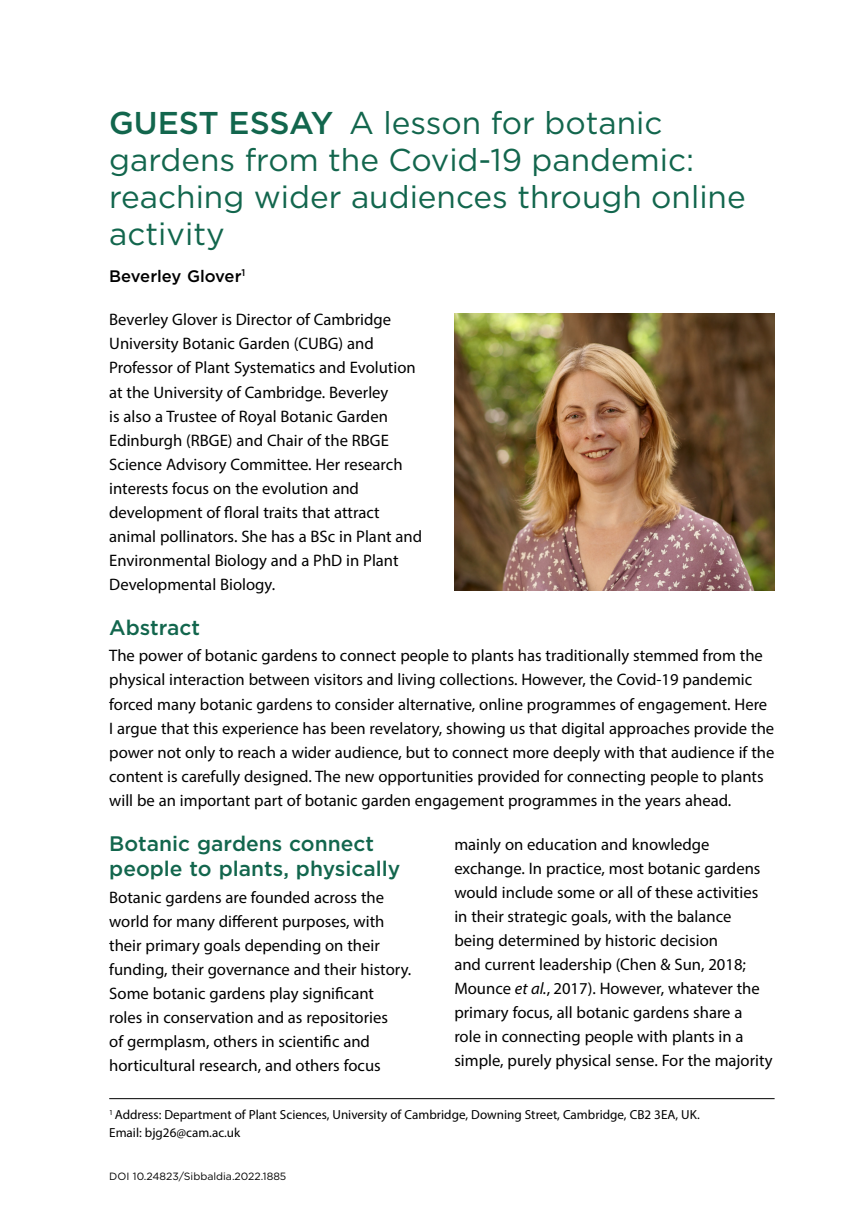
<style>
.page{position:relative;width:864px;height:1226px;background:#fff}
.page>*{position:absolute;margin:0;border:0;box-sizing:border-box;transform-origin:0 0}
.t1{font:31.5px/36.8px "Gotham";color:#12664d}
.a_head{font:500 21px/25.2px "Gotham";color:#12664d}
.abstract_head{font:500 21px "Gotham";color:#12664d}
.text{font:16.62px/24px "Myriad Pro";color:#000}
.abstract{font:16.62px/24px "Myriad Pro";color:#000}
.ch_author{font:500 16.62px "Gotham";color:#000}
.footnote{font:13.12px "Myriad Pro";color:#000}
.t2{font:10.5px "Gotham";color:#000}
.s1{font-weight:500}
.s2{font-style:italic}
</style>
<div class="page">
<hr style="left:109px;top:1098px;width:665px;height:1px;background:#000">
<img style="left:454px;top:314px;width:320px;height:276px">
<p class="t1" style="left:109px;top:104px;width:637px"><span class="s1">GUEST ESSAY</span> A lesson for botanic gardens from the Covid-19 pandemic: reaching wider audiences through online activity</p>
<p class="ch_author" style="left:109px;top:265px;width:138px">Beverley Glover<sup>1</sup></p>
<p class="text" style="left:109px;top:307px;width:314px">Beverley Glover is Director of Cambridge University Botanic Garden (CUBG) and Professor of Plant Systematics and Evolution at the University of Cambridge. Beverley<br>is also a Trustee of Royal Botanic Garden Edinburgh (RBGE) and Chair of the RBGE Science Advisory Committee. Her research interests focus on the evolution and development of floral traits that attract animal pollinators. She has a BSc in Plant and Environmental Biology and a PhD in Plant Developmental Biology.</p>
<p class="abstract_head" style="left:109px;top:613px;width:92px">Abstract</p>
<p class="abstract" style="left:109px;top:643px;width:666px">The power of botanic gardens to connect people to plants has traditionally stemmed from the physical interaction between visitors and living collections. However, the Covid-19 pandemic forced many botanic gardens to consider alternative, online programmes of engagement. Here I argue that this experience has been revelatory, showing us that digital approaches provide the power not only to reach a wider audience, but to connect more deeply with that audience if the content is carefully designed. The new opportunities provided for connecting people to plants will be an important part of botanic garden engagement programmes in the years ahead.</p>
<p class="a_head" style="left:109px;top:830px;width:292px">Botanic gardens connect people to plants, physically</p>
<p class="text" style="left:109px;top:884px;width:303px">Botanic gardens are founded across the world for many different purposes, with their primary goals depending on their funding, their governance and their history.<br>Some botanic gardens play significant roles in conservation and as repositories<br>of germplasm, others in scientific and horticultural research, and others focus</p>
<p class="text" style="left:454px;top:831px;width:319px">mainly on education and knowledge exchange. In practice, most botanic gardens would include some or all of these activities in their strategic goals, with the balance being determined by historic decision<br>and current leadership (Chen &amp; Sun, 2018; Mounce <span class="s2">et al.</span>, 2017). However, whatever the primary focus, all botanic gardens share a role in connecting people with plants in a simple, purely physical sense. For the majority</p>
<p class="footnote" style="left:109px;top:1106px;width:592px"><sup>1</sup> Address: Department of Plant Sciences, University of Cambridge, Downing Street, Cambridge, CB2 3EA, UK.</p>
<p class="footnote" style="left:109px;top:1123px;width:132px">Email: bjg26@cam.ac.uk</p>
<p class="t2" style="left:109px;top:1169px;width:178px">DOI 10.24823/Sibbaldia.2022.1885</p>
</div>
